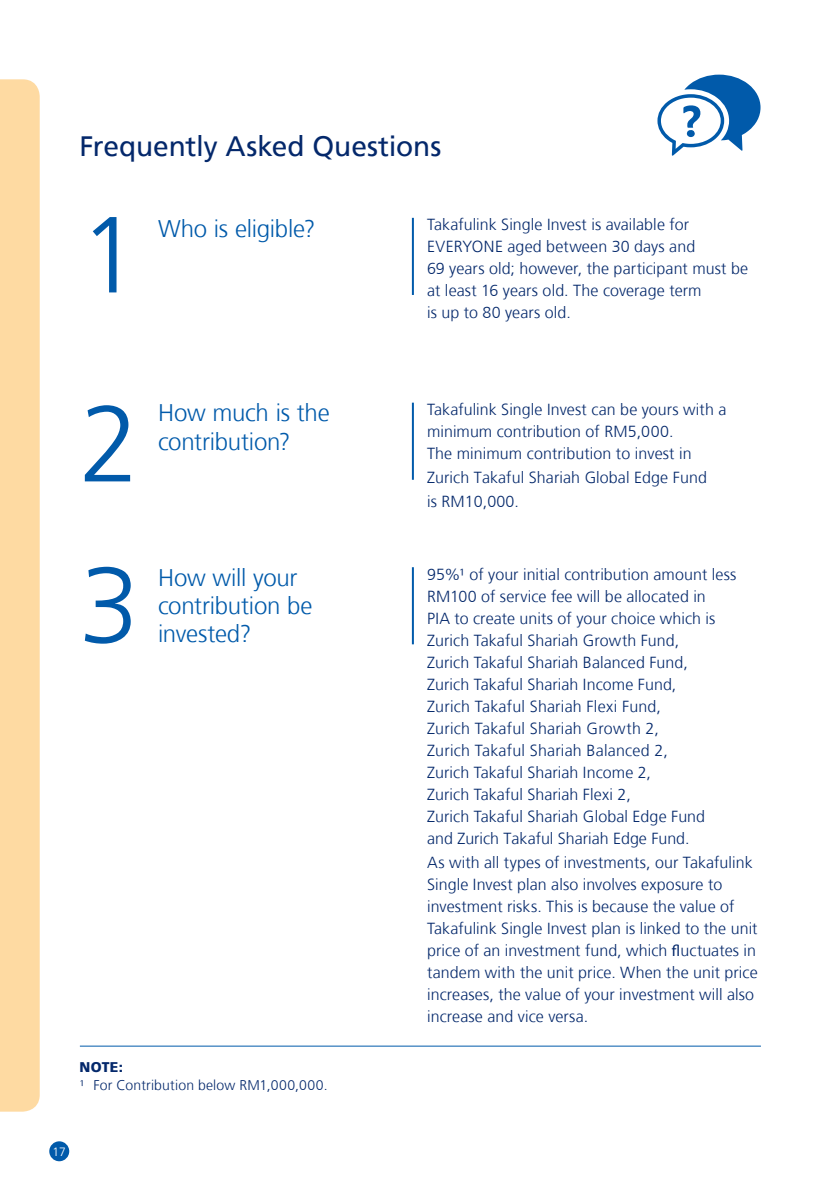
<style>
.page{position:relative;width:840px;height:1191px;background:#fff}
.page>*{position:absolute;margin:0;border:0;box-sizing:border-box;transform-origin:0 0}
.t1{font:300 108px/188.8px "Frutiger";color:#015aaa}
.t2{font:28px "Frutiger";color:#04286b}
.t3{font:300 24px/28px "Frutiger";letter-spacing:-.01em;color:#015aaa}
.t4{font:300 16px/22px "Frutiger";letter-spacing:.005em;color:#04286b}
.t5{font:300 14px "Frutiger";letter-spacing:.015em;color:#04286b}
.t6{font:900 14px "Frutiger";color:#04286b}
.t7{font:300 12px "Frutiger";color:#fff}
.s1{font-family:"Myriad Pro";font-weight:400}
</style>
<div class="page">
<div style="left:49px;top:1141px;width:20px;height:20px;background:#015aaa;border-radius:50%"></div>
<svg style="left:657px;top:75px;width:103px;height:81px"></svg>
<hr style="left:411px;top:218px;width:2px;height:77px;background:#015aaa">
<hr style="left:411px;top:403px;width:2px;height:77px;background:#015aaa">
<hr style="left:411px;top:567px;width:2px;height:77px;background:#015aaa">
<hr style="left:80px;top:1045px;width:680px;height:1px;background:#015aaa">
<div style="left:0;top:79px;width:40px;height:1032px;background:#fedaa2"></div>
<h2 class="t2" style="left:79px;top:129px;width:363px">Frequently Asked Questions</h2>
<h1 class="t1" style="left:79px;top:162px;width:62px">1<br>2</h1>
<h3 class="t3" style="left:158px;top:215px;width:159px">Who is eligible?</h3>
<h3 class="t3" style="left:158px;top:399px;width:173px">How much is the contribution?</h3>
<p class="t4" style="left:427px;top:214px;width:322px">Takafulink Single Invest is available for EVERYONE aged between 30 days and<br>69 years old; however, the participant must be at least 16 years old. The coverage term<br>is up to 80 years old.</p>
<p class="t4" style="left:427px;top:399px;width:301px">Takafulink Single Invest can be yours with a minimum contribution of RM5,000.<br>The minimum contribution to invest in</p>
<p class="t4" style="left:427px;top:466px;width:281px;line-height:24px">Zurich Takaful Shariah Global Edge Fund is RM10,000.</p>
<h1 class="t1" style="left:79px;top:513px;width:62px">3</h1>
<h3 class="t3" style="left:158px;top:564px;width:156px">How will your contribution be invested?</h3>
<p class="t6" style="left:79px;top:1058px;width:45px">NOTE:</p>
<p class="t5" style="left:79px;top:1077px;width:250px">¹ For Contribution below RM1,000,000.</p>
<p class="t7" style="left:52px;top:1144px;width:15px">17</p>
<p class="t4" style="left:427px;top:563px;width:311px">95%¹ of your initial contribution amount less RM100 of service fee will be allocated in<br>PIA to create units of your choice which is Zurich Takaful Shariah Growth Fund,<br>Zurich Takaful Shariah Balanced Fund,<br>Zurich Takaful Shariah Income Fund,<br>Zurich Takaful Shariah Flexi Fund,<br>Zurich Takaful Shariah Growth 2,<br>Zurich Takaful Shariah Balanced 2,<br>Zurich Takaful Shariah Income 2,<br>Zurich Takaful Shariah Flexi 2,<br>Zurich Takaful Shariah Global Edge Fund<br>and Zurich Takaful Shariah Edge Fund.</p>
<p class="t4" style="left:427px;top:851px;width:332px">As with all types of investments, our Takafulink Single Invest plan also involves exposure to investment risks. This is because the value of Takafulink Single Invest plan is linked to the unit price of an investment fund, which <span class="s1">fl</span>uctuates in tandem with the unit price. When the unit price increases, the value of your investment will also increase and vice versa.</p>
</div>
